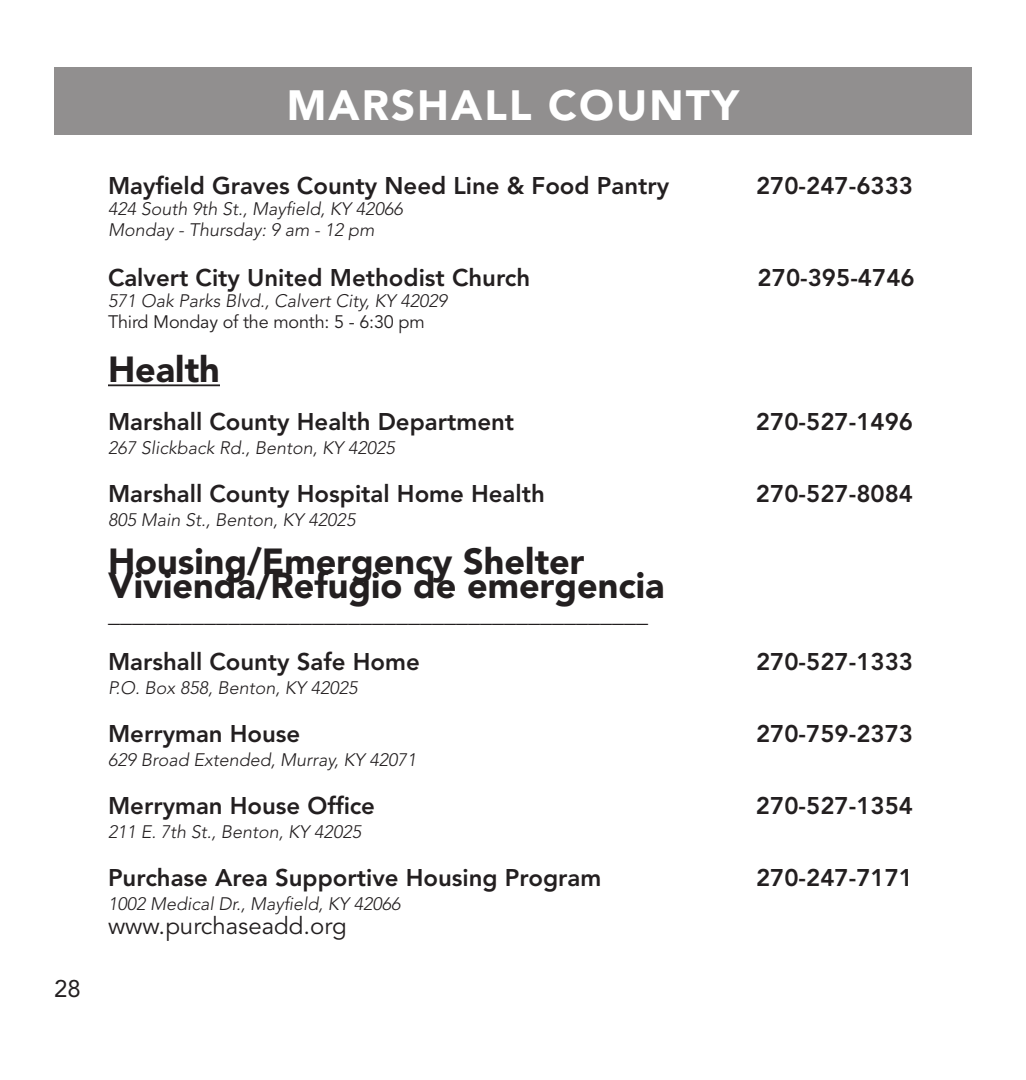
<style>
.page{position:relative;width:1026px;height:1080px;background:#fff}
.page>*{position:absolute;margin:0;border:0;box-sizing:border-box;transform-origin:0 0}
.t1{font:900 42px "Avenir LT Std";letter-spacing:.05em;color:#fff}
.t2{font:900 36px "Avenir LT Std";color:#231f20}
.t3{font:800 24px "Avenir LT Std";color:#231f20}
.t4{font:900 24px "Avenir LT Std";color:#231f20}
.t5{font:24px "Avenir LT Std";color:#231f20}
.t6{font:24px "Avenir LT Std";color:#231f20}
.t7{font:italic 300 18px/21px "Avenir LT Std";color:#231f20}
.t8{font:18px "Avenir LT Std";letter-spacing:-.01em;color:#231f20}
</style>
<div class="page">
<div style="left:54px;top:67px;width:918px;height:68px;background:#918f8f"></div>
<hr style="left:108px;top:384px;width:112px;height:2px;background:#231f20">
<p class="t6" style="left:54px;top:978px;width:28px">28</p>
<h1 class="t1" style="left:287px;top:88px;width:454px">MARSHALL COUNTY</h1>
<p class="t3" style="left:108px;top:175px;width:563px">Mayfield Graves County Need Line &amp; Food Pantry</p>
<p class="t3" style="left:756px;top:175px;width:159px">270-247-6333</p>
<p class="t7" style="left:108px;top:199px;width:296px">424 South 9th St., Mayfield, KY 42066<br>Monday - Thursday: 9 am - 12 pm</p>
<p class="t3" style="left:108px;top:267px;width:424px">Calvert City United Methodist Church</p>
<p class="t3" style="left:758px;top:267px;width:159px">270-395-4746</p>
<p class="t7" style="left:108px;top:291px;width:341px">571 Oak Parks Blvd., Calvert City, KY 42029</p>
<p class="t8" style="left:108px;top:314px;width:318px">Third Monday of the month: 5 - 6:30 pm</p>
<h2 class="t2" style="left:108px;top:354px;width:113px">Health</h2>
<p class="t3" style="left:108px;top:411px;width:408px">Marshall County Health Department</p>
<p class="t3" style="left:756px;top:411px;width:159px">270-527-1496</p>
<p class="t7" style="left:108px;top:438px;width:288px">267 Slickback Rd., Benton, KY 42025</p>
<p class="t3" style="left:108px;top:483px;width:438px">Marshall County Hospital Home Health</p>
<p class="t3" style="left:756px;top:483px;width:159px">270-527-8084</p>
<p class="t7" style="left:108px;top:510px;width:249px">805 Main St., Benton, KY 42025</p>
<h2 class="t2" style="left:108px;top:546px;width:478px">Housing/Emergency Shelter</h2>
<h2 class="t2" style="left:108px;top:570px;width:558px">Vivienda/Refugio de emergencia</h2>
<p class="t4" style="left:108px;top:603px;width:541px">_____________________________________________</p>
<p class="t3" style="left:108px;top:651px;width:313px">Marshall County Safe Home</p>
<p class="t3" style="left:756px;top:651px;width:159px">270-527-1333</p>
<p class="t7" style="left:108px;top:678px;width:251px">P.O. Box 858, Benton, KY 42025</p>
<p class="t3" style="left:108px;top:723px;width:194px">Merryman House</p>
<p class="t3" style="left:756px;top:723px;width:159px">270-759-2373</p>
<p class="t7" style="left:108px;top:750px;width:310px">629 Broad Extended, Murray, KY 42071</p>
<p class="t3" style="left:108px;top:795px;width:269px">Merryman House Office</p>
<p class="t3" style="left:756px;top:795px;width:159px">270-527-1354</p>
<p class="t7" style="left:108px;top:822px;width:255px">211 E. 7th St., Benton, KY 42025</p>
<p class="t3" style="left:108px;top:867px;width:495px">Purchase Area Supportive Housing Program</p>
<p class="t3" style="left:756px;top:867px;width:159px">270-247-7171</p>
<p class="t7" style="left:108px;top:894px;width:294px">1002 Medical Dr., Mayfield, KY 42066</p>
<p class="t5" style="left:108px;top:915px;width:240px">www.purchaseadd.org</p>
</div>
